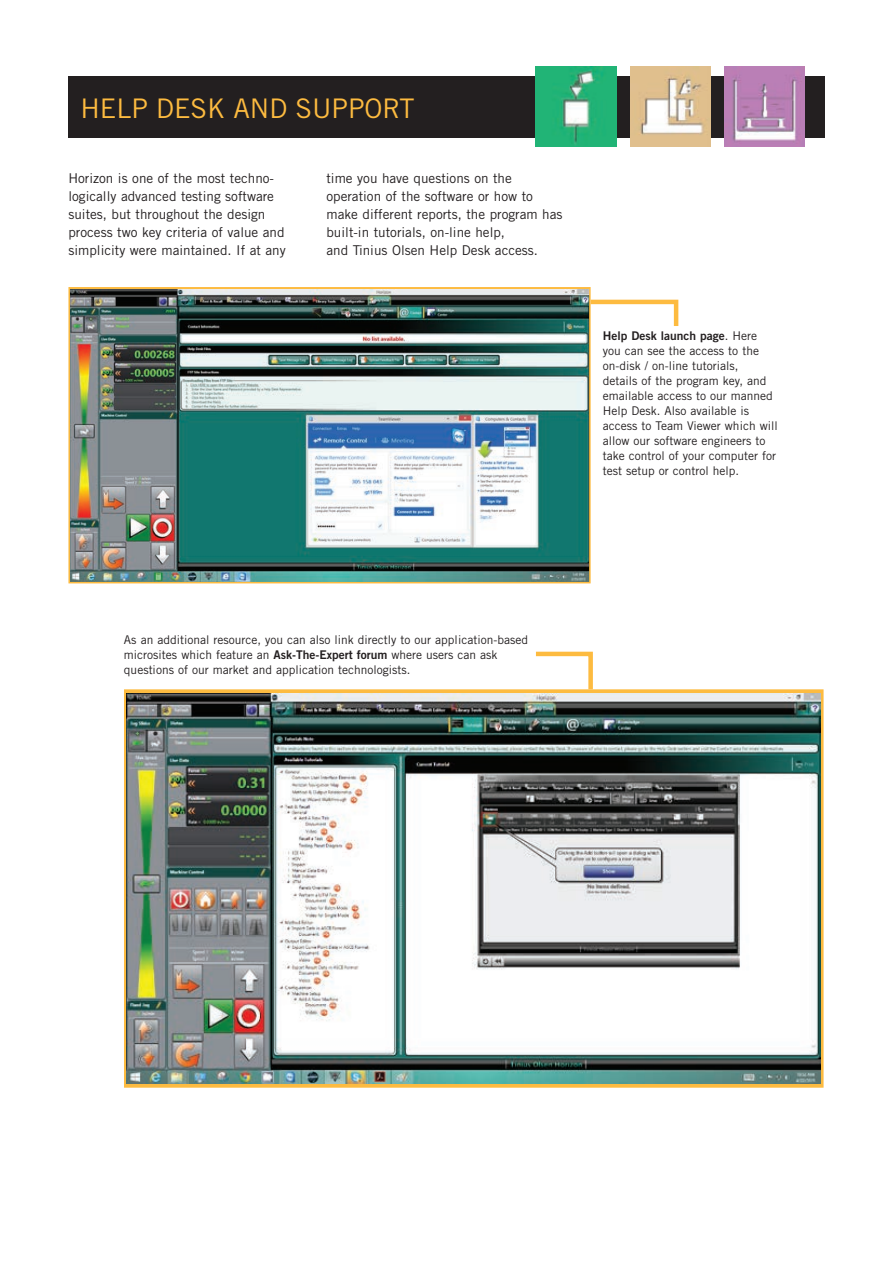
<style>
.page{position:relative;width:893px;height:1263px;background:#fff}
.page>*{position:absolute;margin:0;border:0;box-sizing:border-box;transform-origin:0 0}
.t1{font:27px "Trade Gothic";color:#fdbb40}
.t2{font:13.5px/18px "Trade Gothic";color:#231f20}
.t3{font:12px/15px "Trade Gothic";color:#231f20}
.t4{font:12px "Trade Gothic Bold Two";color:#231f20}
.s1{font-family:"Trade Gothic"}
.s2{font-family:"Trade Gothic Bold Two"}
</style>
<div class="page">
<div style="left:68px;top:77px;width:756px;height:61px;background:#231f20"></div>
<img style="left:724px;top:67px;width:80px;height:80px">
<img style="left:630px;top:67px;width:80px;height:80px">
<img style="left:536px;top:67px;width:80px;height:80px">
<img style="left:71px;top:290px;width:517px;height:290px">
<div style="left:68px;top:287px;width:523px;height:296px;border:2px solid #fdbb40"></div>
<img style="left:127px;top:693px;width:693px;height:390px">
<div style="left:124px;top:689px;width:699px;height:399px;border:2px solid #fdbb40"></div>
<svg style="left:586px;top:297px;width:93px;height:33px"></svg>
<svg style="left:531px;top:651px;width:64px;height:43px"></svg>
<h1 class="t1" style="left:80px;top:92px;width:36px">help</h1>
<h1 class="t1" style="left:156px;top:92px;width:17px">des</h1>
<h1 class="t1" style="left:207px;top:92px;width:45px">k and</h1>
<h1 class="t1" style="left:296px;top:92px;width:18px">support</h1>
<p class="t2" style="left:68px;top:169px;width:219px">Horizon is one of the most techno&shy;logically advanced testing software suites, but throughout the design process two key criteria of value and simplicity were maintained. If at any</p>
<p class="t2" style="left:326px;top:169px;width:237px">time you have questions on the operation of the software or how to make different reports, the program has built-in tutorials, on-line help,<br>and Tinius Olsen Help Desk access.</p>
<p class="t4" style="left:603px;top:328px;width:156px">Help Desk launch page<span class="s1">. Here</span></p>
<p class="t3" style="left:603px;top:343px;width:176px">you can see the access to the on-disk / on-line tutorials,<br>details of the program key, and emailable access to our manned<br>Help Desk. Also available is access to Team Viewer which will allow our software engineers to take control of your computer for test setup or control help.</p>
<p class="t3" style="left:124px;top:632px;width:405px">As an additional resource, you can also link directly to our application-based microsites which feature an <span class="s2">Ask-The-Expert forum</span> where users can ask questions of our market and application technologists.</p>
</div>
